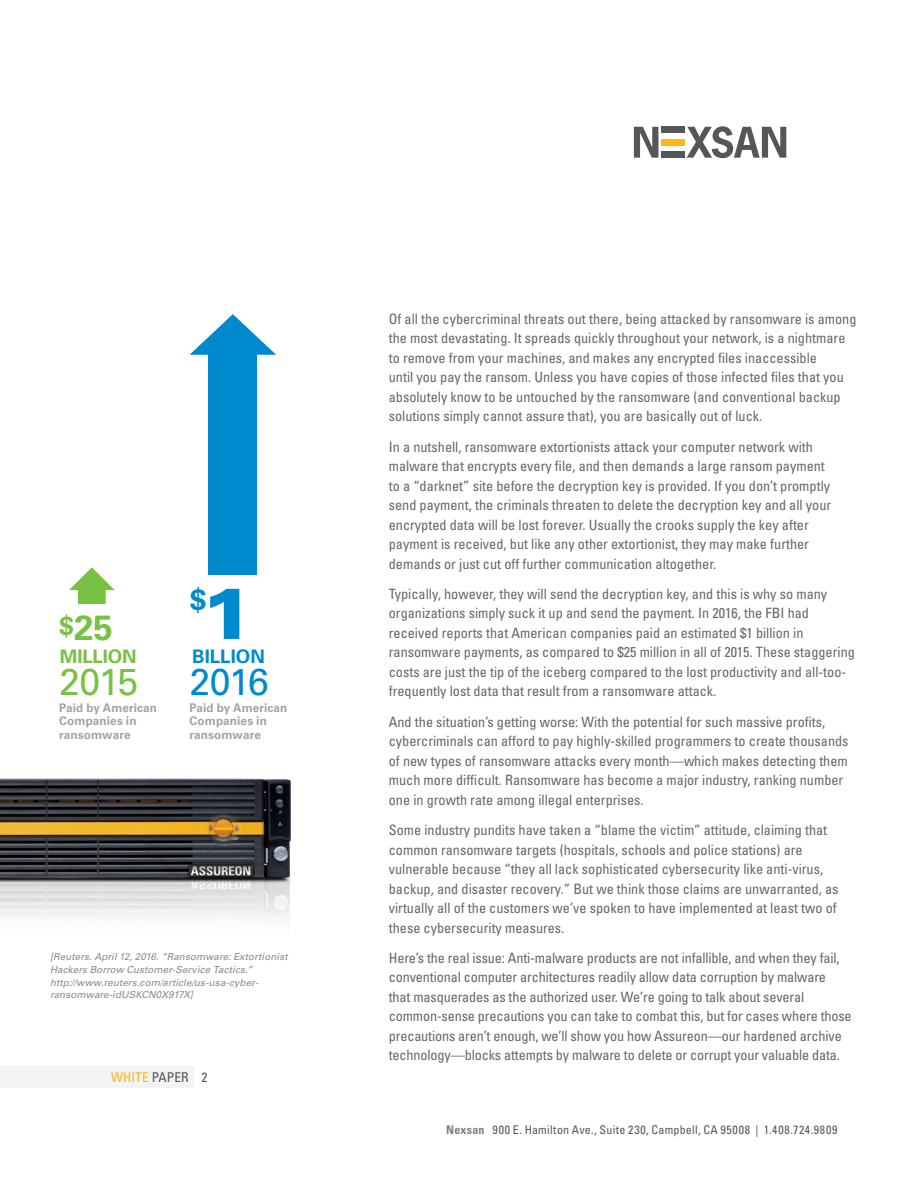
<style>
.page{position:relative;width:918px;height:1188px;background:#fff}
.page>*{position:absolute;margin:0;border:0;box-sizing:border-box;transform-origin:0 0}
.Body{font:900 72.15px "Univers LT Std";color:#008ace;scale:1.12 1}
.Body-2{font:37.5px "Univers LT Std";color:#79c143}
.Body-3{font:37.5px "Univers LT Std";color:#008ace}
.Body-4{font:700 34.95px "Univers LT Std";color:#79c143}
.Body-5{font:700 29.85px "Univers LT Std";color:#008ace}
.Body-6{font:700 18.6px "Univers LT Std";letter-spacing:-.005em;color:#79c143}
.Body-7{font:700 18.6px "Univers LT Std";letter-spacing:.005em;color:#008ace}
.Body-8{font:condensed 14.25px/19.5px "Univers LT Std";color:#646669}
.t1{font:condensed 13.5px "Univers LT Std";color:#54575a}
.Body-9{font:700 12px/13.5px "Univers LT Std";letter-spacing:.01em;color:#a2a3a7}
.t2{font:condensed 12px "Univers LT Std";letter-spacing:.035em;color:#54575a}
.Body-10{font:italic 9.75px/12.8px "Univers LT Std";letter-spacing:.01em;color:#89898b}
.s1{font-size:26.85px}
.s2{color:#fcb814}
.s3{font-weight:700;color:#7e8083}
</style>
<div class="page">
<div style="left:0;top:1067px;width:194px;height:21px;background:#f2f3f4"></div>
<svg style="left:634px;top:127px;width:24px;height:31px"></svg>
<svg style="left:687px;top:126px;width:99px;height:32px"></svg>
<div style="left:662px;top:127px;width:23px;height:6px;background:#54575a"></div>
<div style="left:662px;top:139px;width:23px;height:6px;background:#fcb814"></div>
<div style="left:662px;top:151px;width:23px;height:7px;background:#54575a"></div>
<img style="left:0;top:778px;width:291px;height:140px">
<div style="left:78px;top:584px;width:28px;height:20px;background:#79c143"></div>
<div style="left:209px;top:345px;width:48px;height:230px;background:#008ace"></div>
<svg style="left:69px;top:567px;width:46px;height:23px"></svg>
<svg style="left:190px;top:314px;width:86px;height:41px"></svg>
<p class="Body-5" style="left:190px;top:582px;width:18px">$</p>
<p class="Body" style="left:201px;top:568px;width:49px">1</p>
<p class="Body-4" style="left:59px;top:607px;width:55px"><span class="s1">$</span>25</p>
<p class="Body-6" style="left:60px;top:645px;width:78px">MILLION</p>
<p class="Body-7" style="left:192px;top:645px;width:74px">BILLION</p>
<p class="Body-2" style="left:59px;top:660px;width:80px">2015</p>
<p class="Body-3" style="left:190px;top:660px;width:81px">2016</p>
<p class="Body-9" style="left:59px;top:701px;width:99px">Paid by American<br>Companies in ransomware</p>
<p class="Body-9" style="left:190px;top:701px;width:99px">Paid by American<br>Companies in ransomware</p>
<p class="Body-10" style="left:50px;top:950px;width:239px">[Reuters. April 12, 2016. “Ransomware: Extortionist Hackers Borrow Customer-Service Tactics.” http://www.reuters.com/article/us-usa-cyber&shy;ransomware-idUSKCN0X917X]</p>
<p class="t1" style="left:111px;top:1069px;width:98px"><span class="s2">WHITE</span> PAPER 2</p>
<p class="Body-8" style="left:389px;top:309px;width:469px">Of all the cybercriminal threats out there, being attacked by ransomware is among the most devastating. It spreads quickly throughout your network, is a nightmare to remove from your machines, and makes any encrypted files inaccessible<br>until you pay the ransom. Unless you have copies of those infected files that you absolutely know to be untouched by the ransomware (and conventional backup solutions simply cannot assure that), you are basically out of luck.</p>
<p class="Body-8" style="left:389px;top:437px;width:444px">In a nutshell, ransomware extortionists attack your computer network with malware that encrypts every file, and then demands a large ransom payment to a “darknet” site before the decryption key is provided. If you don’t promptly send payment, the criminals threaten to delete the decryption key and all your encrypted data will be lost forever. Usually the crooks supply the key after payment is received, but like any other extortionist, they may make further demands or just cut off further communication altogether.</p>
<p class="Body-8" style="left:389px;top:584px;width:468px">Typically, however, they will send the decryption key, and this is why so many organizations simply suck it up and send the payment. In 2016, the FBI had received reports that American companies paid an estimated $1 billion in ransomware payments, as compared to $25 million in all of 2015. These staggering costs are just the tip of the iceberg compared to the lost productivity and all-too&shy;frequently lost data that result from a ransomware attack.</p>
<p class="Body-8" style="left:389px;top:712px;width:461px">And the situation’s getting worse: With the potential for such massive profits, cybercriminals can afford to pay highly-skilled programmers to create thousands of new types of ransomware attacks every month—which makes detecting them much more difficult. Ransomware has become a major industry, ranking number one in growth rate among illegal enterprises.</p>
<p class="Body-8" style="left:389px;top:820px;width:451px">Some industry pundits have taken a “blame the victim” attitude, claiming that common ransomware targets (hospitals, schools and police stations) are vulnerable because “they all lack sophisticated cybersecurity like anti-virus, backup, and disaster recovery.” But we think those claims are unwarranted, as virtually all of the customers we’ve spoken to have implemented at least two of these cybersecurity measures.</p>
<p class="Body-8" style="left:389px;top:948px;width:464px">Here’s the real issue: Anti-malware products are not infallible, and when they fail, conventional computer architectures readily allow data corruption by malware<br>that masquerades as the authorized user. We’re going to talk about several common-sense precautions you can take to combat this, but for cases where those precautions aren’t enough, we’ll show you how Assureon—our hardened archive technology—blocks attempts by malware to delete or corrupt your valuable data.</p>
<p class="t2" style="left:446px;top:1122px;width:393px"><span class="s3">Nexsan</span> 900 E. Hamilton Ave., Suite 230, Campbell, CA 95008 | 1.408.724.9809</p>
</div>
